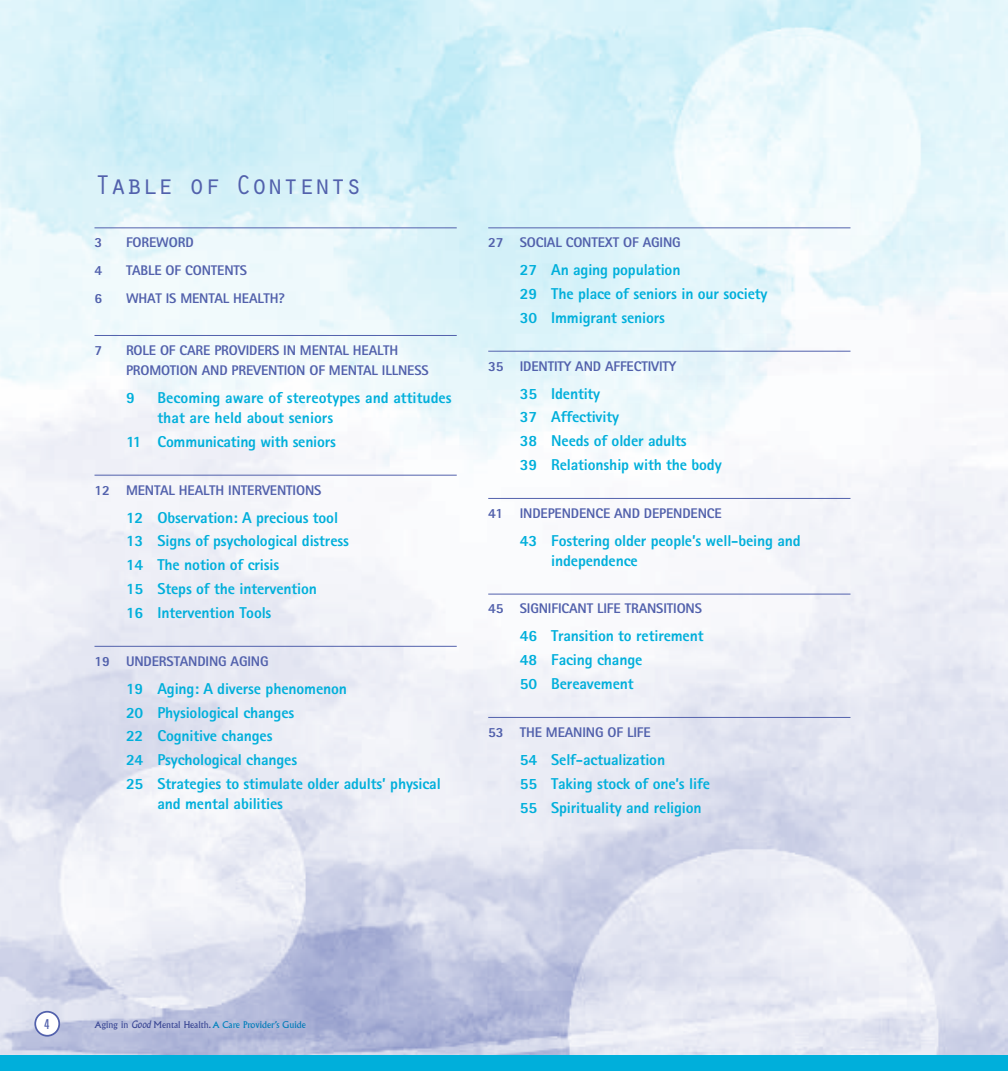
<style>
.page{position:relative;width:1008px;height:1071px;background:#fff}
.page>*{position:absolute;margin:0;border:0;box-sizing:border-box;transform-origin:0 0}
.t1{font:28px "Orator Std";letter-spacing:-.04em;color:#5261ac}
.t2{font:800 15.75px/24px "Rotis Sans Serif";letter-spacing:-.01em;color:#00afdb}
.t3{font:800 14px "Rotis Sans Serif";letter-spacing:-.01em;color:#5261ac}
.t4{font:500 condensed 14px "Akzidenz Grotesk BE";color:#5261ac}
.t5{font:9.1px "Albertus";color:#5261ac}
.s1{font-style:italic;font-size:10.15px}
.s2{color:#00afdb}
</style>
<div class="page">
<img style="left:0;top:0;width:1008px;height:1055px">
<hr style="left:94px;top:227px;width:363px;height:1px;background:#5261ac">
<hr style="left:94px;top:335px;width:363px;height:1px;background:#5261ac">
<hr style="left:94px;top:475px;width:363px;height:1px;background:#5261ac">
<hr style="left:94px;top:646px;width:363px;height:1px;background:#5261ac">
<hr style="left:488px;top:227px;width:362px;height:1px;background:#5261ac">
<hr style="left:488px;top:351px;width:362px;height:1px;background:#5261ac">
<hr style="left:488px;top:498px;width:362px;height:1px;background:#5261ac">
<hr style="left:488px;top:594px;width:362px;height:1px;background:#5261ac">
<hr style="left:488px;top:717px;width:362px;height:1px;background:#5261ac">
<div style="left:35px;top:1012px;width:24px;height:24px;background:#fff;border-radius:50%"></div>
<div style="left:34px;top:1011px;width:26px;height:26px;border:2px solid #5261ac;border-radius:50%"></div>
<div style="left:0;top:1055px;width:1008px;height:16px;background:#00afdb"></div>
<h1 class="t1" style="left:94px;top:165px;width:269px">Table of Contents</h1>
<p class="t3" style="left:94px;top:234px;width:9px">3</p>
<p class="t3" style="left:126px;top:234px;width:69px">Foreword</p>
<p class="t3" style="left:95px;top:262px;width:9px">4</p>
<p class="t3" style="left:126px;top:262px;width:76px">Table of Contents</p>
<p class="t3" style="left:94px;top:290px;width:9px">6</p>
<p class="t3" style="left:126px;top:290px;width:9px">What</p>
<p class="t3" style="left:166px;top:290px;width:33px">is Menta</p>
<p class="t3" style="left:223px;top:290px;width:64px">l Health?</p>
<p class="t3" style="left:94px;top:341px;width:9px">7</p>
<p class="t3" style="left:126px;top:341px;width:193px">Ro le of Care Providers in Menta</p>
<p class="t3" style="left:343px;top:341px;width:49px">l Health</p>
<p class="t3" style="left:126px;top:361px;width:20px">Promotion</p>
<p class="t3" style="left:202px;top:361px;width:68px">an d Prevention</p>
<p class="t3" style="left:309px;top:361px;width:38px">of Menta</p>
<p class="t3" style="left:372px;top:361px;width:35px">l Illness</p>
<p class="t2" style="left:158px;top:387px;width:296px;line-height:20.1px;text-indent:-32px">9 Becoming aware of stereotypes and attitudes that are held about seniors</p>
<p class="t2" style="left:126px;top:429px;width:211px">11 Communicating with seniors</p>
<p class="t3" style="left:94px;top:481px;width:50px">12 Menta</p>
<p class="t3" style="left:169px;top:481px;width:110px">l Health Inte rventions</p>
<p class="t2" style="left:126px;top:505px;width:224px">12 Observation: A precious tool<br>13 Signs of psychological distress<br>14 The notion of crisis<br>15 Steps of the intervention<br>16 Intervention Tools</p>
<p class="t3" style="left:94px;top:652px;width:77px">19 Understan</p>
<p class="t3" style="left:197px;top:652px;width:73px">ding Aging</p>
<p class="t2" style="left:126px;top:676px;width:316px">19 Aging: A diverse phenomenon<br>20 Physiological changes<br>22 Cognitive changes<br>24 Psychological changes<br>25 Strategies to stimulate older adults’ physical</p>
<p class="t2" style="left:158px;top:792px;width:127px">and mental abilities</p>
<p class="t3" style="left:488px;top:234px;width:47px">27 Socia</p>
<p class="t3" style="left:555px;top:234px;width:27px">l Conte</p>
<p class="t3" style="left:605px;top:234px;width:77px">xt of Aging</p>
<p class="t2" style="left:520px;top:258px;width:249px">27 An aging population<br>29 The place of seniors in our society<br>30 Immigrant seniors</p>
<p class="t3" style="left:488px;top:357px;width:51px">35 Identit</p>
<p class="t3" style="left:564px;top:357px;width:57px">y an d Affecti</p>
<p class="t3" style="left:651px;top:357px;width:27px">vity</p>
<p class="t2" style="left:520px;top:381px;width:203px">35 Identity<br>37 Affectivity<br>38 Needs of older adults<br>39 Relationship with the body</p>
<p class="t3" style="left:488px;top:504px;width:61px">41 Indepen</p>
<p class="t3" style="left:571px;top:504px;width:17px">dence</p>
<p class="t3" style="left:614px;top:504px;width:39px">an d Depen</p>
<p class="t3" style="left:682px;top:504px;width:17px">dence</p>
<p class="t2" style="left:551px;top:530px;width:251px;line-height:20.1px;text-indent:-32px">43 Fostering older people’s well-being and independence</p>
<p class="t3" style="left:488px;top:600px;width:59px">45 Significant</p>
<p class="t3" style="left:597px;top:600px;width:7px">Life</p>
<p class="t3" style="left:625px;top:600px;width:22px">Transitions</p>
<p class="t2" style="left:520px;top:624px;width:185px">46 Transition to retirement<br>48 Facing change<br>50 Bereavement</p>
<p class="t3" style="left:488px;top:723px;width:78px">53 The Meanin</p>
<p class="t3" style="left:595px;top:723px;width:39px">g of Life</p>
<p class="t2" style="left:520px;top:747px;width:192px">54 Self-actualization<br>55 Taking stock of one’s life<br>55 Spirituality and religion</p>
<p class="t4" style="left:44px;top:1016px;width:6px">4</p>
<p class="t5" style="left:94px;top:1019px;width:213px">Aging in <span class="s1">Good</span> Mental Health. <span class="s2">A Care Provider’s Guide</span></p>
</div>
